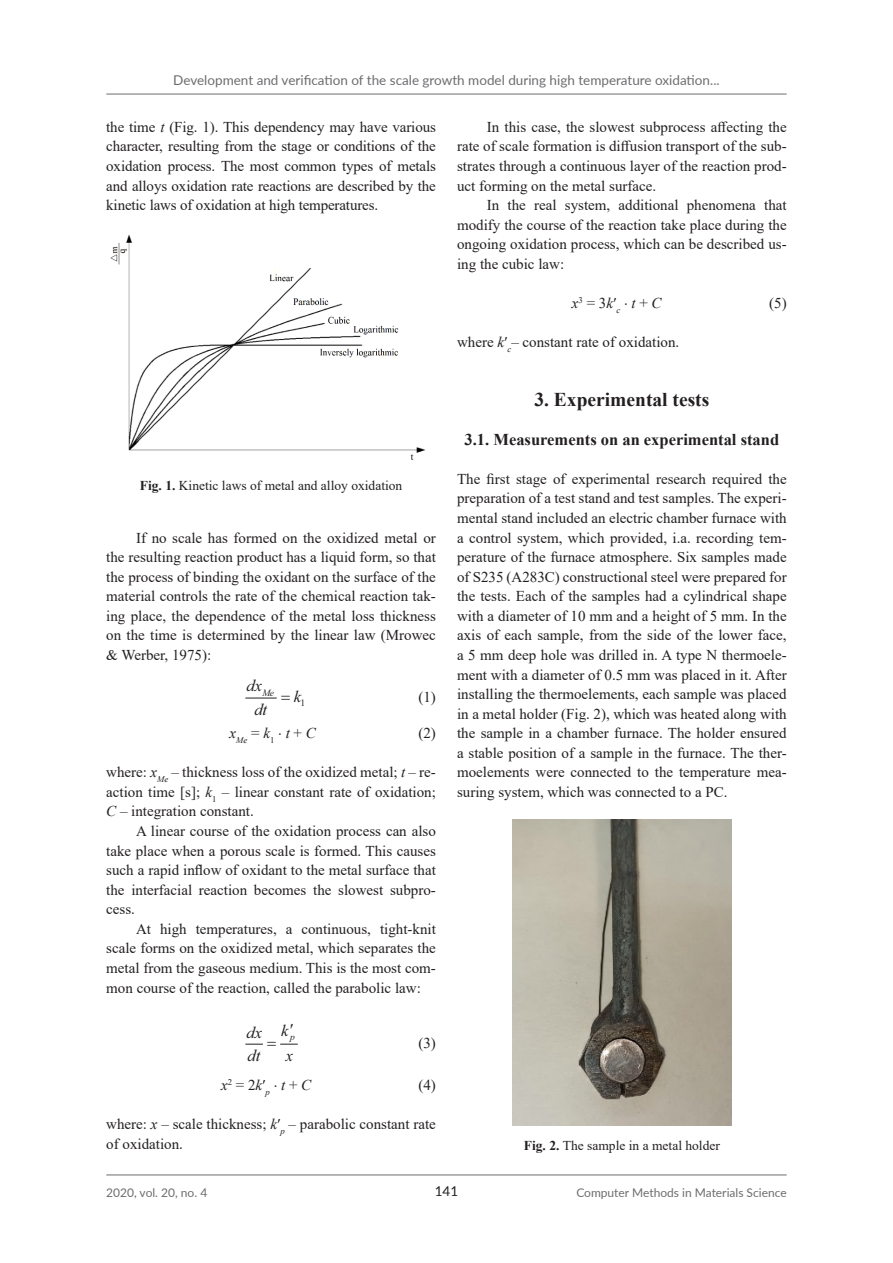
<style>
.page{position:relative;width:893px;height:1263px;background:#fff}
.page>*{position:absolute;margin:0;border:0;box-sizing:border-box;transform-origin:0 0}
.podtytul{font:700 19.5px "Times New Roman";color:#231f20}
.podtytul2{font:700 16.5px "Times New Roman";color:#231f20}
.t1{font:italic 16.5px/23.7px "Times New Roman";color:#231f20}
.tresc{font:15px/19.5px "Times New Roman";color:#231f20;text-align:justify}
.tresc-2{font:italic 15px "Times New Roman";color:#231f20}
.t2{font:13.5px "Lato";color:#6c6d70}
.opis_rysunku{font:13.5px "Times New Roman";color:#231f20}
.t3{font:13.5px "Lato";color:#231f20}
.t4{font:12px "Lato";color:#6c6d70}
.t5{font:italic 9.6px "Times New Roman";color:#231f20}
.t6{font:9.6px "Times New Roman";color:#231f20}
.s1{font-style:italic}
.s2{font-weight:700}
.s3{font-style:normal}
</style>
<div class="page">
<hr style="left:106px;top:1174px;width:681px;height:1px;background:#6c6d70">
<hr style="left:106px;top:94px;width:681px;height:1px;background:#6c6d70">
<img style="left:110px;top:235px;width:315px;height:225px">
<hr style="left:245px;top:698px;width:32px;height:1px;background:#231f20">
<img style="left:512px;top:819px;width:219px;height:307px">
<svg style="left:245px;top:1043px;width:53px;height:2px"></svg>
<p class="t2" style="left:173px;top:71px;width:548px">Development and verification of the scale growth model during high temperature oxidation...</p>
<p class="tresc" style="left:106px;top:117px;width:331px">the time <span class="s1">t</span> (Fig. 1). This dependency may have various character, resulting from the stage or conditions of the oxidation process. The most common types of metals and alloys oxidation rate reactions are described by the kinetic laws of oxidation at high temperatures.</p>
<p class="opis_rysunku" style="left:140px;top:476px;width:264px"><span class="s2">Fig. 1.</span> Kinetic laws of metal and alloy oxidation</p>
<p class="tresc" style="left:106px;top:527px;width:331px;text-indent:30px">If no scale has formed on the oxidized metal or the resulting reaction product has a liquid form, so that the process of binding the oxidant on the surface of the material controls the rate of the chemical reaction tak&shy;ing place, the dependence of the metal loss thickness on the time is determined by the linear law (Mrowec &amp; Werber, 1975):</p>
<p class="t1" style="left:246px;top:674px;width:22px;text-align:center">dx dt</p>
<p class="t1" style="left:294px;top:684px;width:9px">k</p>
<p class="t5" style="left:262px;top:686px;width:14px">Me</p>
<p class="t6" style="left:300px;top:696px;width:6px">1</p>
<p class="tresc" style="left:418px;top:687px;width:19px">(1)</p>
<p class="tresc-2" style="left:230px;top:723px;width:88px">x<sub>Me</sub> <span class="s3">=</span> k<sub>1</sub> ⋅ t <span class="s3">+</span> C</p>
<p class="tresc" style="left:418px;top:723px;width:19px">(2)</p>
<p class="tresc" style="left:106px;top:762px;width:331px">where: <span class="s1">x</span><sub>Me</sub> – thickness loss of the oxidized metal; <span class="s1">t</span> – re&shy;action time [s]; <span class="s1">k</span><sub>1</sub> – linear constant rate of oxidation; <span class="s1">C</span> – integration constant.</p>
<p class="tresc" style="left:106px;top:821px;width:331px;text-indent:30px">A linear course of the oxidation process can also take place when a porous scale is formed. This causes such a rapid inflow of oxidant to the metal surface that the interfacial reaction becomes the slowest subpro&shy;cess.</p>
<p class="tresc" style="left:106px;top:918px;width:331px;text-indent:30px">At high temperatures, a continuous, tight-knit scale forms on the oxidized metal, which separates the metal from the gaseous medium. This is the most com&shy;mon course of the reaction, called the parabolic law:</p>
<p class="t1" style="left:246px;top:1020px;width:17px">dx dt</p>
<p class="t1" style="left:281px;top:1017px;width:13px;line-height:25.7px">k x</p>
<p class="t5" style="left:290px;top:1030px;width:6px">p</p>
<p class="tresc" style="left:418px;top:1033px;width:19px">(3)</p>
<p class="tresc-2" style="left:221px;top:1075px;width:92px">x<sup>2</sup> <span class="s3">= 2</span>k<span class="s3">′</span><sub>p</sub> ⋅ t <span class="s3">+</span> C</p>
<p class="tresc" style="left:418px;top:1075px;width:19px">(4)</p>
<p class="tresc" style="left:106px;top:1114px;width:331px">where: <span class="s1">x</span> – scale thickness; <span class="s1">k</span>′<sub>p</sub> – parabolic constant rate of oxidation.</p>
<p class="tresc" style="left:457px;top:117px;width:331px;text-indent:30px">In this case, the slowest subprocess affecting the rate of scale formation is diffusion transport of the sub&shy;strates through a continuous layer of the reaction prod&shy;uct forming on the metal surface.</p>
<p class="tresc" style="left:457px;top:195px;width:331px;text-indent:30px">In the real system, additional phenomena that modify the course of the reaction take place during the ongoing oxidation process, which can be described us&shy;ing the cubic law:</p>
<p class="tresc-2" style="left:572px;top:292px;width:91px">x<sup>3</sup> <span class="s3">= 3</span>k<span class="s3">′</span><sub>c</sub> ⋅ t <span class="s3">+</span> C</p>
<p class="tresc" style="left:769px;top:293px;width:19px">(5)</p>
<p class="tresc" style="left:457px;top:332px;width:224px">where <span class="s1">k</span>′<sub>c</sub>– constant rate of oxidation.</p>
<p class="podtytul" style="left:534px;top:385px;width:176px">3. Experimental tests</p>
<p class="podtytul2" style="left:465px;top:427px;width:316px">3.1. Measurements on an experimental stand</p>
<p class="tresc" style="left:457px;top:469px;width:331px">The first stage of experimental research required the preparation of a test stand and test samples. The experi&shy;mental stand included an electric chamber furnace with a control system, which provided, i.a. recording tem&shy;perature of the furnace atmosphere. Six samples made of S235 (A283C) constructional steel were prepared for the tests. Each of the samples had a cylindrical shape with a diameter of 10 mm and a height of 5 mm. In the axis of each sample, from the side of the lower face, a 5 mm deep hole was drilled in. A type N thermoele&shy;ment with a diameter of 0.5 mm was placed in it. After installing the thermoelements, each sample was placed in a metal holder (Fig. 2), which was heated along with the sample in a chamber furnace. The holder ensured a stable position of a sample in the furnace. The ther&shy;moelements were connected to the temperature mea&shy;suring system, which was connected to a PC.</p>
<p class="opis_rysunku" style="left:524px;top:1136px;width:198px"><span class="s2">Fig. 2.</span> The sample in a metal holder</p>
<p class="t3" style="left:435px;top:1181px;width:25px">141</p>
<p class="t4" style="left:106px;top:1183px;width:102px">2020, vol. 20, no. 4</p>
<p class="t4" style="left:576px;top:1183px;width:212px">Computer Methods in Materials Science</p>
</div>
